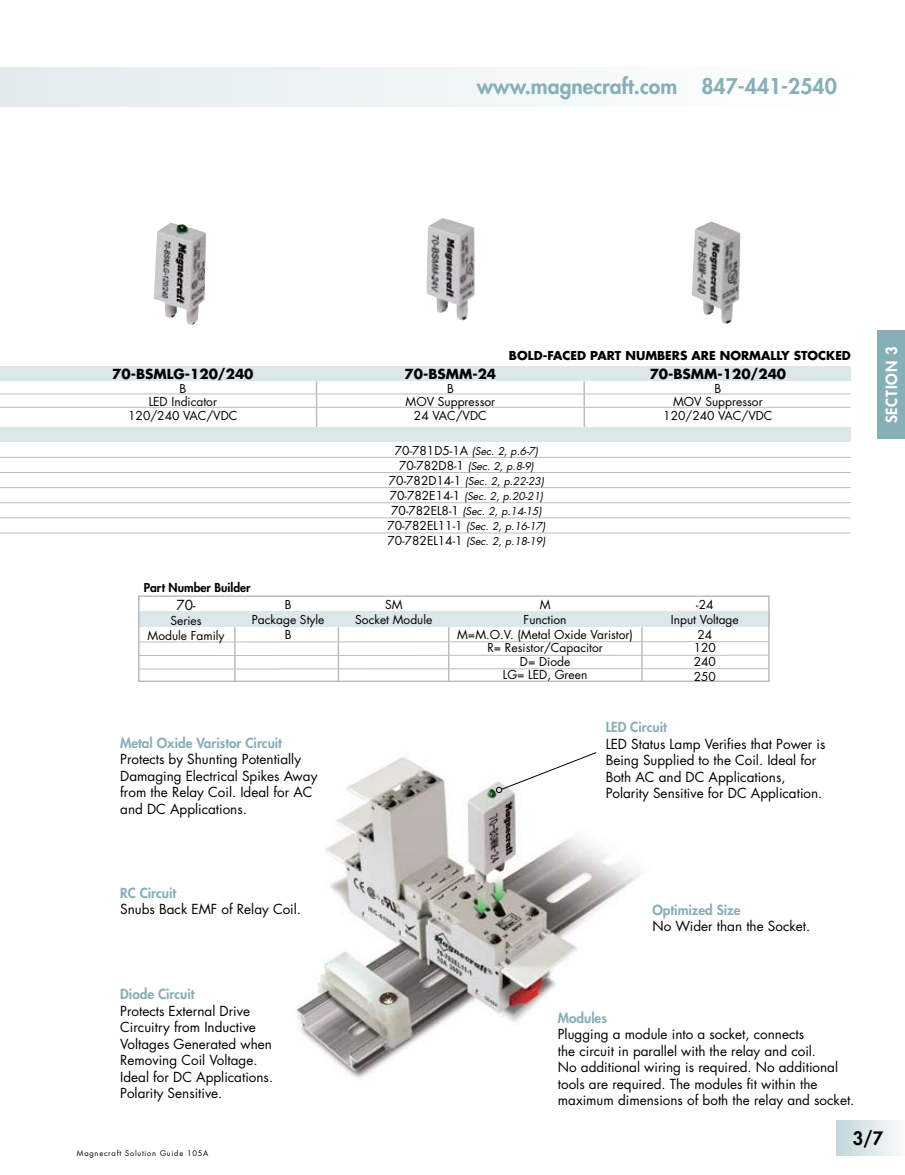
<style>
.page{position:relative;width:905px;height:1175px;background:#fff}
.page>*{position:absolute;margin:0;border:0;box-sizing:border-box;transform-origin:0 0}
.t1{font:800 21px "Futura Std";color:#87afb7}
.t2{font:800 18px "Futura Std";color:#000}
.t3{font:800 15px "Futura Std";letter-spacing:.05em;color:#fff}
.t4{font:13.5px/16.5px "Futura Std";color:#000}
.t5{font:800 13.5px "Futura Std";color:#87afb7}
.t6{font:700 13.5px "Futura Std";color:#000}
.t7{font:12px/13.5px "Futura Std";color:#000;text-align:center}
.t8{font:700 12px "Futura Std";color:#000}
.t9{font:800 12px "Futura Std";color:#000}
.t10{font:italic 10.5px/15px "Futura Std";color:#000;text-align:center}
.t11{font:7.5px "Futura Std";letter-spacing:.1em;color:#000}
.s1{font-style:normal;font-size:12px}
</style>
<div class="page">
<div style="left:0;top:68px;width:850px;height:39px;background:linear-gradient(to right,#e1ebed,#fff)"></div>
<div style="left:877px;top:331px;width:27px;height:108px;background:#87afb7"></div>
<div style="left:837px;top:1120px;width:67px;height:35px;background:linear-gradient(to right,#c3d7db,#f9fbfb)"></div>
<hr style="left:316px;top:381px;width:1px;height:51px;background:#bcbdc0">
<hr style="left:583px;top:381px;width:2px;height:51px;background:#bcbdc0">
<img style="left:296px;top:757px;width:346px;height:321px">
<div style="left:0;top:427px;width:850px;height:15px;background:#dbe7e9"></div>
<div style="left:0;top:366px;width:850px;height:14px;background:#dbe7e9"></div>
<div style="left:138px;top:612px;width:631px;height:15px;background:#dbe7e9"></div>
<div style="left:138px;top:595px;width:631px;height:87px;border:2px solid #bcbdc0"></div>
<hr style="left:138px;top:641px;width:630px;height:1px;background:#bcbdc0">
<hr style="left:234px;top:627px;width:1px;height:54px;background:#bcbdc0">
<hr style="left:338px;top:627px;width:1px;height:54px;background:#bcbdc0">
<hr style="left:448px;top:627px;width:1px;height:54px;background:#bcbdc0">
<hr style="left:641px;top:627px;width:1px;height:54px;background:#bcbdc0">
<hr style="left:138px;top:655px;width:630px;height:1px;background:#bcbdc0">
<hr style="left:138px;top:668px;width:630px;height:1px;background:#bcbdc0">
<hr style="left:0;top:532px;width:850px;height:1px;background:#bcbdc0">
<hr style="left:0;top:393px;width:850px;height:1px;background:#bcbdc0">
<hr style="left:0;top:407px;width:850px;height:1px;background:#bcbdc0">
<hr style="left:0;top:457px;width:850px;height:1px;background:#bcbdc0">
<hr style="left:0;top:472px;width:850px;height:1px;background:#bcbdc0">
<hr style="left:0;top:487px;width:850px;height:1px;background:#bcbdc0">
<hr style="left:0;top:502px;width:850px;height:1px;background:#bcbdc0">
<hr style="left:0;top:517px;width:850px;height:1px;background:#bcbdc0">
<img style="left:426px;top:218px;width:49px;height:103px">
<img style="left:692px;top:222px;width:48px;height:102px">
<img style="left:154px;top:223px;width:52px;height:102px">
<svg style="left:496px;top:752px;width:101px;height:41px"></svg>
<h1 class="t1" style="left:477px;top:73px;width:361px">www.magnecraft.com 847-441-2540</h1>
<p class="t6" style="left:112px;top:365px;width:143px">70-BSMLG-120/240</p>
<p class="t7" style="left:128px;top:382px;width:111px">B<br>LED Indicator<br>120/240 VAC/VDC</p>
<p class="t9" style="left:144px;top:580px;width:108px">Part Number Builder</p>
<p class="t6" style="left:404px;top:365px;width:93px">70-BSMM-24</p>
<p class="t7" style="left:405px;top:382px;width:91px">B<br>MOV Suppressor<br>24 VAC/VDC</p>
<p class="t8" style="left:509px;top:347px;width:343px">BOLD-FACED PART NUMBERS ARE NORMALLY STOCKED</p>
<p class="t6" style="left:649px;top:365px;width:138px">70-BSMM-120/240</p>
<p class="t7" style="left:663px;top:382px;width:111px">B<br>MOV Suppressor<br>120/240 VAC/VDC</p>
<p class="t10" style="left:387px;top:443px;width:159px"><span class="s1">70-781D5-1A</span> (Sec. 2, p.6-7)<br><span class="s1">70-782D8-1</span> (Sec. 2, p.8-9)<br><span class="s1">70-782D14-1</span> (Sec. 2, p.22-23)<br><span class="s1">70-782E14-1</span> (Sec. 2, p.20-21)<br><span class="s1">70-782EL8-1</span> (Sec. 2, p.14-15)<br><span class="s1">70-782EL11-1</span> (Sec. 2, p.16-17)<br><span class="s1">70-782EL14-1</span> (Sec. 2, p.18-19)</p>
<p class="t4" style="left:176px;top:597px;width:21px">70-</p>
<p class="t7" style="left:148px;top:613px;width:78px;line-height:15px">Series<br>Module Family</p>
<p class="t7" style="left:252px;top:597px;width:74px;line-height:15px">B<br>Package Style<br>B</p>
<p class="t7" style="left:355px;top:597px;width:79px;line-height:15px">SM<br>Socket Module</p>
<p class="t7" style="left:457px;top:597px;width:177px;line-height:15px">M<br>Function<br>M=M.O.V. (Metal Oxide Varistor)</p>
<p class="t7" style="left:487px;top:641px;width:117px">R= Resistor/Capacitor<br>D= Diode<br>LG= LED, Green</p>
<p class="t7" style="left:671px;top:597px;width:69px;line-height:15px">-24<br>Input Voltage<br>24</p>
<p class="t7" style="left:693px;top:641px;width:24px;text-align:left">120<br>240</p>
<p class="t7" style="left:693px;top:670px;width:24px">250</p>
<p class="t5" style="left:120px;top:734px;width:163px">Metal Oxide Varistor Circuit</p>
<p class="t4" style="left:120px;top:751px;width:199px">Protects by Shunting Potentially<br>Damaging Electrical Spikes Away from the Relay Coil. Ideal for AC and DC Applications.</p>
<p class="t5" style="left:120px;top:884px;width:58px">RC Circuit</p>
<p class="t4" style="left:120px;top:901px;width:182px">Snubs Back EMF of Relay Coil.</p>
<p class="t5" style="left:120px;top:985px;width:76px">Diode Circuit</p>
<p class="t4" style="left:120px;top:1002px;width:154px">Protects External Drive<br>Circuitry from Inductive<br>Voltages Generated when<br>Removing Coil Voltage.<br>Ideal for DC Applications.<br>Polarity Sensitive.</p>
<p class="t5" style="left:605px;top:718px;width:63px">LED Circuit</p>
<p class="t4" style="left:605px;top:735px;width:221px">LED Status Lamp Verifies that Power is Being Supplied to the Coil. Ideal for Both AC and DC Applications, Polarity Sensitive for DC Application.</p>
<p class="t5" style="left:652px;top:901px;width:90px">Optimized Size</p>
<p class="t4" style="left:652px;top:918px;width:159px">No Wider than the Socket.</p>
<p class="t5" style="left:558px;top:1009px;width:51px">Modules</p>
<p class="t4" style="left:558px;top:1026px;width:298px">Plugging a module into a socket, connects<br>the circuit in parallel with the relay and coil.<br>No additional wiring is required. No additional tools are required. The modules fit within the maximum dimensions of both the relay and socket.</p>
<p class="t3" style="left:882px;top:423px;width:78px;rotate:-90deg">SECTION 3</p>
<p class="t11" style="left:77px;top:1148px;width:133px">Magnecraft Solution Guide 105A</p>
<h2 class="t2" style="left:852px;top:1126px;width:32px">3/7</h2>
</div>
